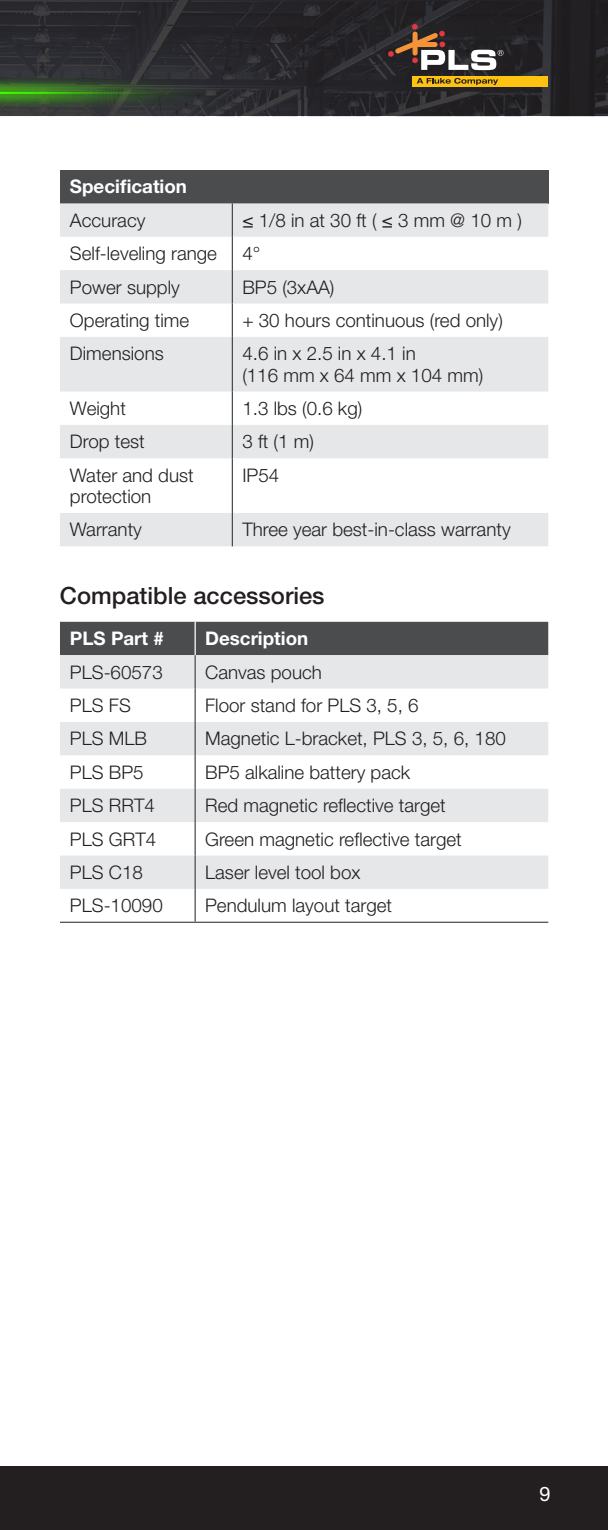
<style>
.page{position:relative;width:608px;height:1530px;background:#fff}
.page>*{position:absolute;margin:0;border:0;box-sizing:border-box;transform-origin:0 0}
.Subhead{font:500 23.75px "Helvetica Neue LT Pro";color:#231f20}
.t1{font:20px "Helvetica Neue LT Pro";color:#fff}
.Table_copy{font:300 18.75px/21.2px "Helvetica Neue LT Pro";color:#231f20}
.Table-copy-bold-rev{font:700 18.75px "Helvetica Neue LT Pro";color:#fff}
</style>
<div class="page">
<div style="left:0;top:1466px;width:608px;height:64px;background:#231f20"></div>
<img style="left:0;top:0;width:608px;height:116px">
<img style="left:0;top:58px;width:246px;height:59px">
<div style="left:412px;top:76px;width:136px;height:10px;background:#fec210"></div>
<svg style="left:416px;top:78px;width:82px;height:7px"></svg>
<svg style="left:388px;top:24px;width:115px;height:46px;background:#5d514d"></svg>
<div style="left:60px;top:170px;width:488px;height:33px;background:#4b4c4d"></div>
<svg style="left:60px;top:203px;width:488px;height:343px;fill:#e6e7e9"></svg>
<hr style="left:232px;top:203px;width:1px;height:34px;background:#4b4c4d">
<hr style="left:232px;top:237px;width:1px;height:33px;background:#4b4c4d">
<hr style="left:232px;top:270px;width:1px;height:34px;background:#4b4c4d">
<hr style="left:232px;top:304px;width:1px;height:33px;background:#4b4c4d">
<hr style="left:232px;top:337px;width:1px;height:55px;background:#4b4c4d">
<hr style="left:232px;top:392px;width:1px;height:33px;background:#4b4c4d">
<hr style="left:232px;top:425px;width:1px;height:33px;background:#4b4c4d">
<hr style="left:232px;top:458px;width:1px;height:55px;background:#4b4c4d">
<hr style="left:232px;top:513px;width:1px;height:33px;background:#4b4c4d">
<div style="left:60px;top:622px;width:488px;height:33px;background:#4b4c4d"></div>
<svg style="left:60px;top:655px;width:488px;height:234px;fill:#e6e7e9"></svg>
<hr style="left:60px;top:922px;width:135px;height:1px;background:#4b4c4d">
<hr style="left:195px;top:922px;width:353px;height:1px;background:#4b4c4d">
<hr style="left:194px;top:622px;width:2px;height:33px;background:#fff">
<hr style="left:194px;top:655px;width:2px;height:34px;background:#4b4c4d">
<hr style="left:194px;top:689px;width:2px;height:33px;background:#4b4c4d">
<hr style="left:194px;top:722px;width:2px;height:33px;background:#4b4c4d">
<hr style="left:194px;top:755px;width:2px;height:34px;background:#4b4c4d">
<hr style="left:194px;top:789px;width:2px;height:33px;background:#4b4c4d">
<hr style="left:194px;top:822px;width:2px;height:34px;background:#4b4c4d">
<hr style="left:194px;top:856px;width:2px;height:33px;background:#4b4c4d">
<hr style="left:194px;top:889px;width:2px;height:33px;background:#4b4c4d">
<p class="Table-copy-bold-rev" style="left:70px;top:175px;width:118px">Specification</p>
<p class="Table_copy" style="left:70px;top:209px;width:77px">Accuracy</p>
<p class="Table_copy" style="left:242px;top:209px;width:281px">≤ 1/8 in at 30 ft ( ≤ 3 mm @ 10 m )</p>
<p class="Table_copy" style="left:70px;top:242px;width:148px">Self-leveling range</p>
<p class="Table_copy" style="left:242px;top:242px;width:19px">4°</p>
<p class="Table_copy" style="left:70px;top:276px;width:111px">Power supply</p>
<p class="Table_copy" style="left:242px;top:276px;width:94px">BP5 (3xAA)</p>
<p class="Table_copy" style="left:70px;top:309px;width:121px">Operating time</p>
<p class="Table_copy" style="left:242px;top:309px;width:262px">+ 30 hours continuous (red only)</p>
<p class="Table_copy" style="left:70px;top:343px;width:95px">Dimensions</p>
<p class="Table_copy" style="left:242px;top:343px;width:242px">4.6 in x 2.5 in x 4.1 in<br>(116 mm x 64 mm x 104 mm)</p>
<p class="Table_copy" style="left:70px;top:397px;width:57px">Weight</p>
<p class="Table_copy" style="left:242px;top:397px;width:121px">1.3 lbs (0.6 kg)</p>
<p class="Table_copy" style="left:70px;top:431px;width:76px">Drop test</p>
<p class="Table_copy" style="left:242px;top:431px;width:73px">3 ft (1 m)</p>
<p class="Table_copy" style="left:70px;top:464px;width:125px">Water and dust protection</p>
<p class="Table_copy" style="left:242px;top:464px;width:38px">IP54</p>
<p class="Table_copy" style="left:70px;top:519px;width:73px">Warranty</p>
<p class="Table_copy" style="left:242px;top:519px;width:270px">Three year best-in-class warranty</p>
<p class="Subhead" style="left:60px;top:582px;width:266px">Compatible accessories</p>
<p class="Table-copy-bold-rev" style="left:70px;top:627px;width:95px">PLS Part #</p>
<p class="Table-copy-bold-rev" style="left:205px;top:627px;width:105px">Description</p>
<p class="Table_copy" style="left:70px;top:661px;width:94px">PLS-60573</p>
<p class="Table_copy" style="left:205px;top:661px;width:118px">Canvas pouch</p>
<p class="Table_copy" style="left:70px;top:694px;width:62px">PLS FS</p>
<p class="Table_copy" style="left:205px;top:694px;width:215px">Floor stand for PLS 3, 5, 6</p>
<p class="Table_copy" style="left:70px;top:728px;width:79px">PLS MLB</p>
<p class="Table_copy" style="left:205px;top:728px;width:302px">Magnetic L-bracket, PLS 3, 5, 6, 180</p>
<p class="Table_copy" style="left:70px;top:761px;width:75px">PLS BP5</p>
<p class="Table_copy" style="left:205px;top:761px;width:206px">BP5 alkaline battery pack</p>
<p class="Table_copy" style="left:70px;top:794px;width:86px">PLS RRT4</p>
<p class="Table_copy" style="left:205px;top:794px;width:242px">Red magnetic reflective target</p>
<p class="Table_copy" style="left:70px;top:828px;width:88px">PLS GRT4</p>
<p class="Table_copy" style="left:205px;top:828px;width:258px">Green magnetic reflective target</p>
<p class="Table_copy" style="left:70px;top:861px;width:74px">PLS C18</p>
<p class="Table_copy" style="left:205px;top:861px;width:157px">Laser level tool box</p>
<p class="Table_copy" style="left:70px;top:895px;width:94px">PLS-10090</p>
<p class="Table_copy" style="left:205px;top:895px;width:188px">Pendulum layout target</p>
<p class="t1" style="left:539px;top:1481px;width:13px">9</p>
</div>
